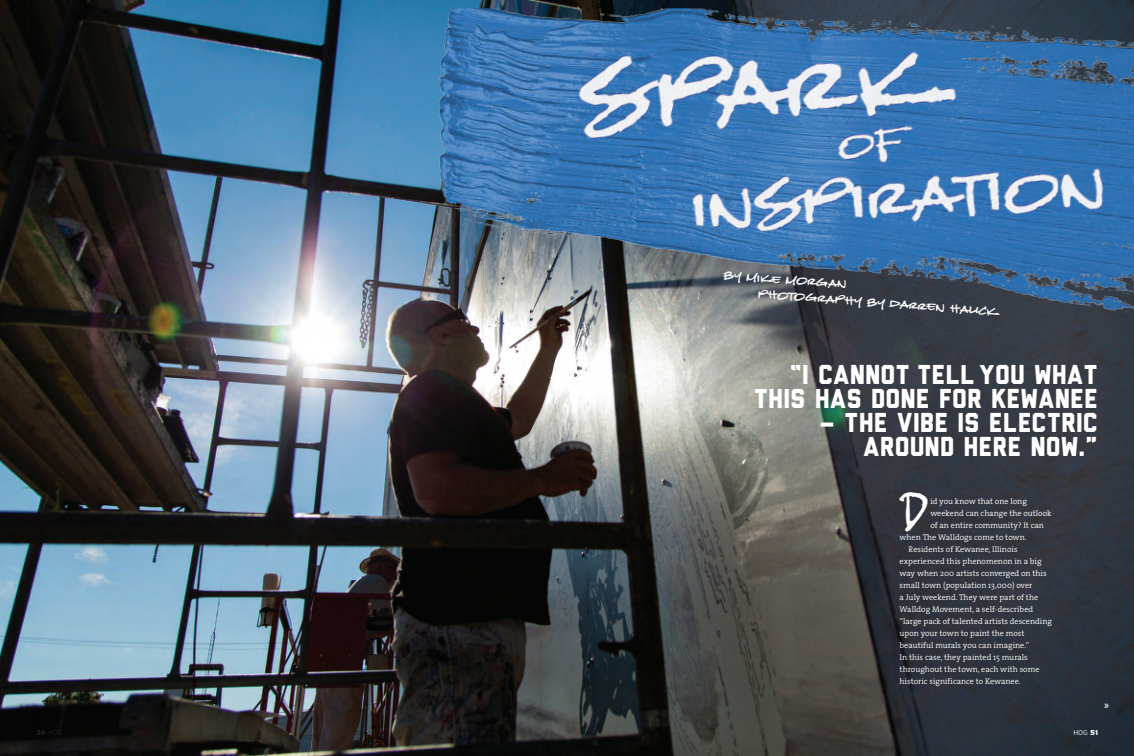
<style>
.page{position:relative;width:1134px;height:756px;background:#fff}
.page>*{position:absolute;margin:0;border:0;box-sizing:border-box;transform-origin:0 0}
.t1{font:45.2px "joe Hand 3";color:#fff}
.t2{font:27.3px/24px "Liberator";color:#fff;text-align:right}
.t3{font:14px/16.4px "Divine";color:#fff}
.t4{font:300 8.2px/12px "The Serif";color:#fff}
.t5{font:8.2px "Interstate";color:#fff}
.t6{font:300 7px "Interstate";color:#fff}
.s1{font-weight:900}
</style>
<div class="page">
<img style="left:0;top:0;width:1134px;height:756px">
<img style="left:394px;top:8px;width:740px;height:320px">
<p class="t3" style="left:760px;top:269px;width:242px;text-indent:-36px;rotate:4deg">By Mike Morgan<br>Photography by Darren Hauck</p>
<p class="t2" style="left:754px;top:364px;width:346px">“I CANNOT TELL YOU WHAT<br>THIS HAS DONE FOR KEWANEE</p>
<p class="t2" style="left:819px;top:412px;width:280px">– THE VIBE IS ELECTRIC<br>AROUND HERE NOW.”</p>
<p class="t1" style="left:904px;top:486px;width:23px">D</p>
<p class="t4" style="left:930px;top:495px;width:98px">id you know that one long</p>
<p class="t4" style="left:930px;top:507px;width:123px">weekend can change the outlook</p>
<p class="t4" style="left:930px;top:519px;width:115px">of an entire community? It can</p>
<p class="t4" style="left:900px;top:531px;width:129px">when The Walldogs come to town.</p>
<p class="t4" style="left:900px;top:543px;width:154px;text-indent:9px">Residents of Kewanee, Illinois experienced this phenomenon in a big way when 200 artists converged on this small town (population 13,000) over<br>a July weekend. They were part of the Walldog Movement, a self-described “large pack of talented artists descending upon your town to paint the most beautiful murals you can imagine.”<br>In this case, they painted 15 murals throughout the town, each with some historic significance to Kewanee.</p>
<p class="t5" style="left:1104px;top:701px;width:6px">»</p>
<p class="t6" style="left:1073px;top:728px;width:26px">HOG <span class="s1">51</span></p>
</div>
